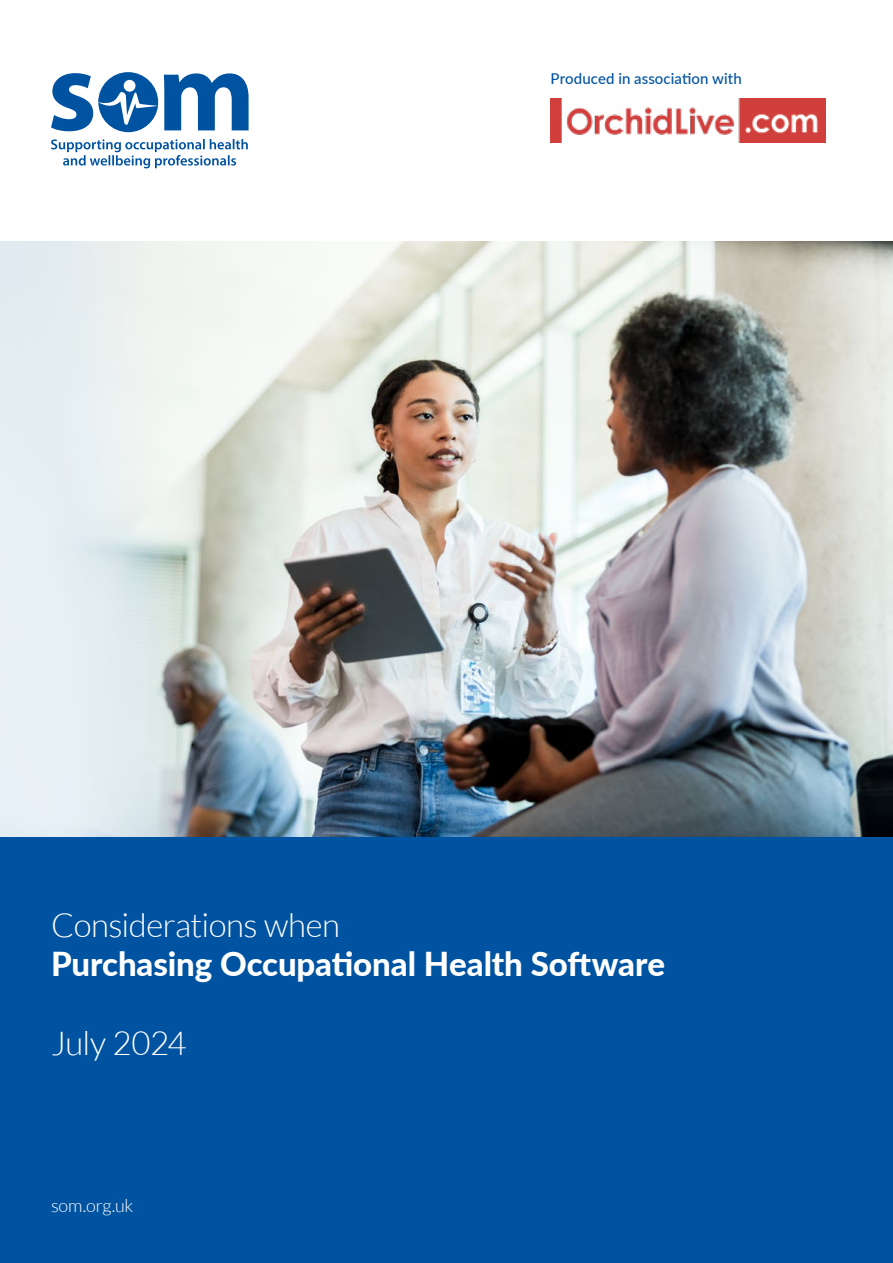
<style>
.page{position:relative;width:893px;height:1263px;background:#fff}
.page>*{position:absolute;margin:0;border:0;box-sizing:border-box;transform-origin:0 0}
.t1{font:800 33px "Lato";letter-spacing:-.005em;color:#fff}
.t2{font:300 33px "Lato";letter-spacing:-.015em;color:#fff}
.t3{font:300 18px "Lato";letter-spacing:-.01em;color:#fff}
.t4{font:500 15px "Lato";letter-spacing:.005em;color:#0053a1}
</style>
<div class="page">
<img style="left:0;top:241px;width:893px;height:596px">
<div style="left:0;top:837px;width:893px;height:426px;background:#0053a1"></div>
<svg style="left:51px;top:139px;width:197px;height:29px"></svg>
<svg style="left:51px;top:72px;width:107px;height:60px"></svg>
<svg style="left:164px;top:73px;width:85px;height:57px"></svg>
<img style="left:551px;top:99px;width:274px;height:43px">
<p class="t4" style="left:551px;top:68px;width:193px">Produced in association with</p>
<p class="t2" style="left:51px;top:907px;width:290px">Considerations when</p>
<p class="t1" style="left:51px;top:940px;width:616px">Purchasing Occupational Health Software</p>
<p class="t2" style="left:51px;top:1026px;width:137px">July 2024</p>
<p class="t3" style="left:51px;top:1196px;width:84px">som.org.uk</p>
</div>
